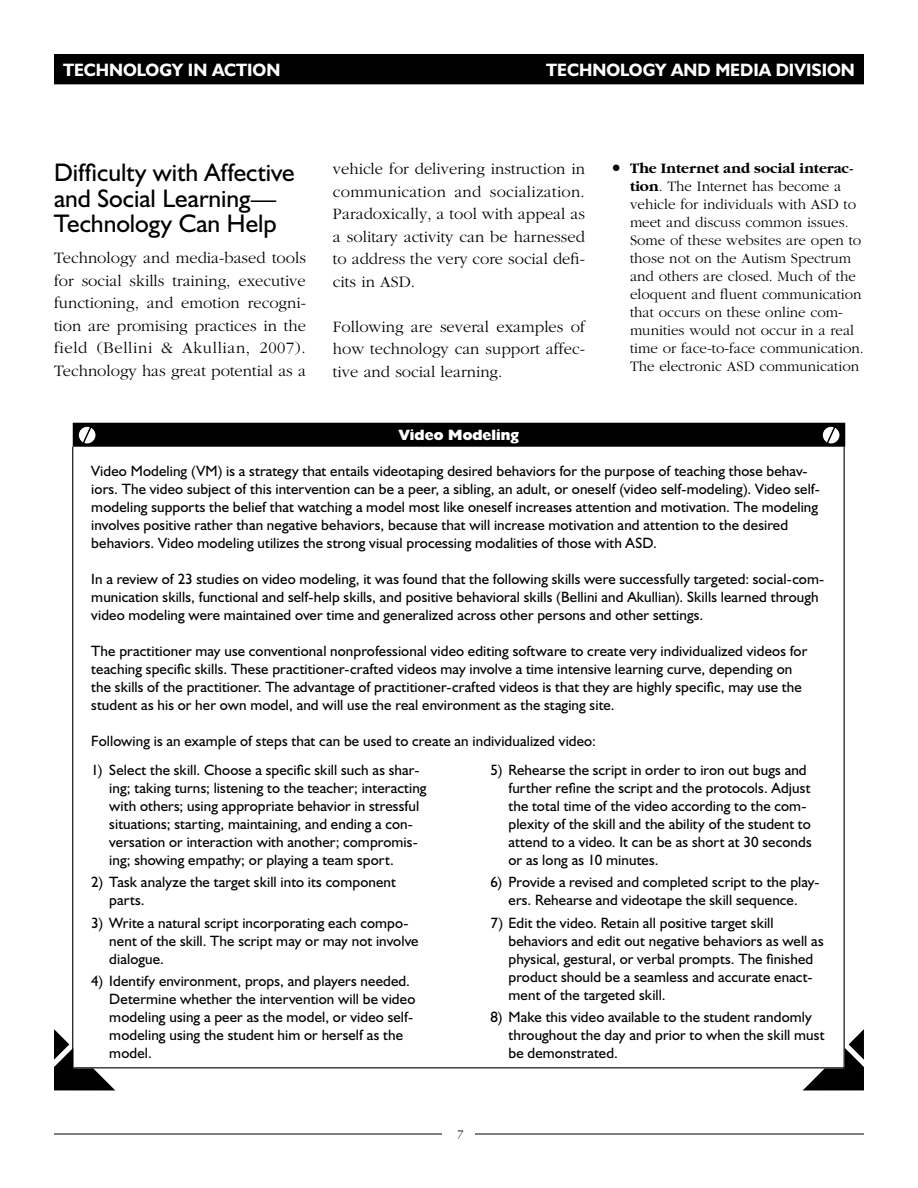
<style>
.page{position:relative;width:918px;height:1188px;background:#fff}
.page>*{position:absolute;margin:0;border:0;box-sizing:border-box;transform-origin:0 0}
.t1{font:25.5px/25.5px "Humanist 521 BT";color:#000}
.t2{font:700 18px "Humanist 521 BT";color:#fff;scale:.95 1}
.t3{font:300 16.5px/22.5px "Garamond";color:#000;text-align:justify}
.t4{font:15px/18px "Humanist 521 BT";letter-spacing:.005em;color:#000}
.t5{font:300 15px/18px "Garamond";color:#000}
.t6{font:800 15px "Humanist 521 BT";color:#fff}
.t7{font:italic 300 12px "Garamond";color:#000}
.s1{font-weight:700}
</style>
<div class="page">
<div style="left:55px;top:55px;width:808px;height:29px;background:#000"></div>
<div style="left:54px;top:54px;width:810px;height:30px;border:2px solid #000"></div>
<hr style="left:54px;top:1134px;width:810px;height:1px;background:#000">
<div style="left:443px;top:1121px;width:32px;height:26px;background:#fff"></div>
<svg style="left:803px;top:1029px;width:61px;height:61px"></svg>
<svg style="left:54px;top:1029px;width:61px;height:61px"></svg>
<div style="left:73px;top:423px;width:772px;height:23px;background:#000"></div>
<div style="left:73px;top:423px;width:772px;height:24px;border:1px solid #000"></div>
<div style="left:79px;top:427px;width:16px;height:16px;background:#fff;border-radius:50%"></div>
<svg style="left:80px;top:424px;width:13px;height:23px"></svg>
<div style="left:823px;top:427px;width:16px;height:16px;background:#fff;border-radius:50%"></div>
<svg style="left:824px;top:424px;width:13px;height:23px"></svg>
<hr style="left:73px;top:1067px;width:772px;height:1px;background:#000">
<hr style="left:72px;top:447px;width:1px;height:621px;background:#000">
<hr style="left:844px;top:447px;width:1px;height:621px;background:#000">
<p class="t2" style="left:63px;top:58px;width:230px">TECHNOLOGY IN ACTION</p>
<p class="t2" style="left:546px;top:58px;width:26px">TECHNOLOGY</p>
<p class="t2" style="left:671px;top:58px;width:179px">AND MEDIA DIVISION</p>
<h1 class="t1" style="left:54px;top:160px;width:242px">Difficulty with Affective and Social Learning—<br>Technology Can Help</h1>
<p class="t3" style="left:54px;top:247px;width:254px">Technology and media-based tools for social skills training, executive functioning, and emotion recogni&shy;tion are promising practices in the field (Bellini &amp; Akullian, 2007).<br>Technology has great potential as a</p>
<p class="t3" style="left:333px;top:158px;width:254px">vehicle for delivering instruction in communication and socialization.<br>Paradoxically, a tool with appeal as a solitary activity can be harnessed to address the very core social defi&shy;cits in ASD.</p>
<p class="t3" style="left:333px;top:316px;width:254px">Following are several examples of how technology can support affec&shy;tive and social learning.</p>
<p class="t6" style="left:399px;top:426px;width:122px">Video Modeling</p>
<p class="t5" style="left:630px;top:160px;width:235px;text-indent:-18px">• <span class="s1">The Internet and social interac&shy;tion</span>. The Internet has become a vehicle for individuals with ASD to meet and discuss common issues.<br>Some of these websites are open to those not on the Autism Spectrum and others are closed. Much of the eloquent and fluent communication that occurs on these online com&shy;munities would not occur in a real time or face-to-face communication.<br>The electronic ASD communication</p>
<p class="t4" style="left:91px;top:462px;width:730px">Video Modeling (VM) is a strategy that entails videotaping desired behaviors for the purpose of teaching those behav&shy;iors. The video subject of this intervention can be a peer, a sibling, an adult, or oneself (video self-modeling). Video self&shy;modeling supports the belief that watching a model most like oneself increases attention and motivation. The modeling involves positive rather than negative behaviors, because that will increase motivation and attention to the desired behaviors. Video modeling utilizes the strong visual processing modalities of those with AS D.</p>
<p class="t4" style="left:91px;top:570px;width:734px">In a review of 23 studies on video modeling, it was found that the following skills were successfully targeted: social-com&shy;munication skills, functional and self-help skills, and positive behavioral skills (Bellini and Akullian). Skills learned through video modeling were maintained over time and generalized across other persons and other settings.</p>
<p class="t4" style="left:91px;top:642px;width:718px">The practitioner may use conventional nonprofessional video editing software to create very individualized videos for teaching specific skills. These practitioner-crafted videos may involve a time intensive learning curve, depending on the skills of the practitioner. The advantage of practitioner-crafted videos is that they are highly specific, may use the student as his or her own model, and will use the real environment as the staging site.</p>
<p class="t4" style="left:91px;top:732px;width:506px">Following is an example of steps that can be used to create an individualized video:</p>
<p class="t4" style="left:109px;top:760px;width:319px;text-indent:-18px">1) Select the skill. Choose a specific skill such as shar&shy;ing; taking turns; listening to the teacher; interacting with others; using appropriate behavior in stressful situations; starting, maintaining, and ending a con&shy;versation or interaction with another; compromis&shy;ing; showing empathy; or playing a team sport.</p>
<p class="t4" style="left:109px;top:873px;width:288px;text-indent:-18px">2) Task analyze the target skill into its component parts.</p>
<p class="t4" style="left:109px;top:913px;width:311px;text-indent:-18px">3) Write a natural script incorporating each compo&shy;nent of the skill. The script may or may not involve dialogue.</p>
<p class="t4" style="left:109px;top:972px;width:308px;text-indent:-18px">4) Identify environment, props, and players needed.<br>Determine whether the intervention will be video modeling using a peer as the model, or video self&shy;modeling using the student him or herself as the model.</p>
<p class="t4" style="left:509px;top:760px;width:305px;text-indent:-18px">5) Rehearse the script in order to iron out bugs and further refine the script and the protocols. Adjust the total time of the video according to the com&shy;plexity of the skill and the ability of the student to attend to a video. It can be as short at 30 seconds or as long as 10 minutes.</p>
<p class="t4" style="left:491px;top:873px;width:331px;text-align:center">6) Provide a revised and completed script to the play&shy;ers. Rehearse and videotape the skill sequence.</p>
<p class="t4" style="left:509px;top:913px;width:317px;text-indent:-18px">7) Edit the video. Retain all positive target skill behaviors and edit out negative behaviors as well as physical, gestural, or verbal prompts. The finished product should be a seamless and accurate enact&shy;ment of the targeted skill.</p>
<p class="t4" style="left:509px;top:1008px;width:318px;text-indent:-18px">8) Make this video available to the student randomly throughout the day and prior to when the skill must be demonstrated.</p>
<p class="t7" style="left:456px;top:1128px;width:8px">7</p>
</div>
